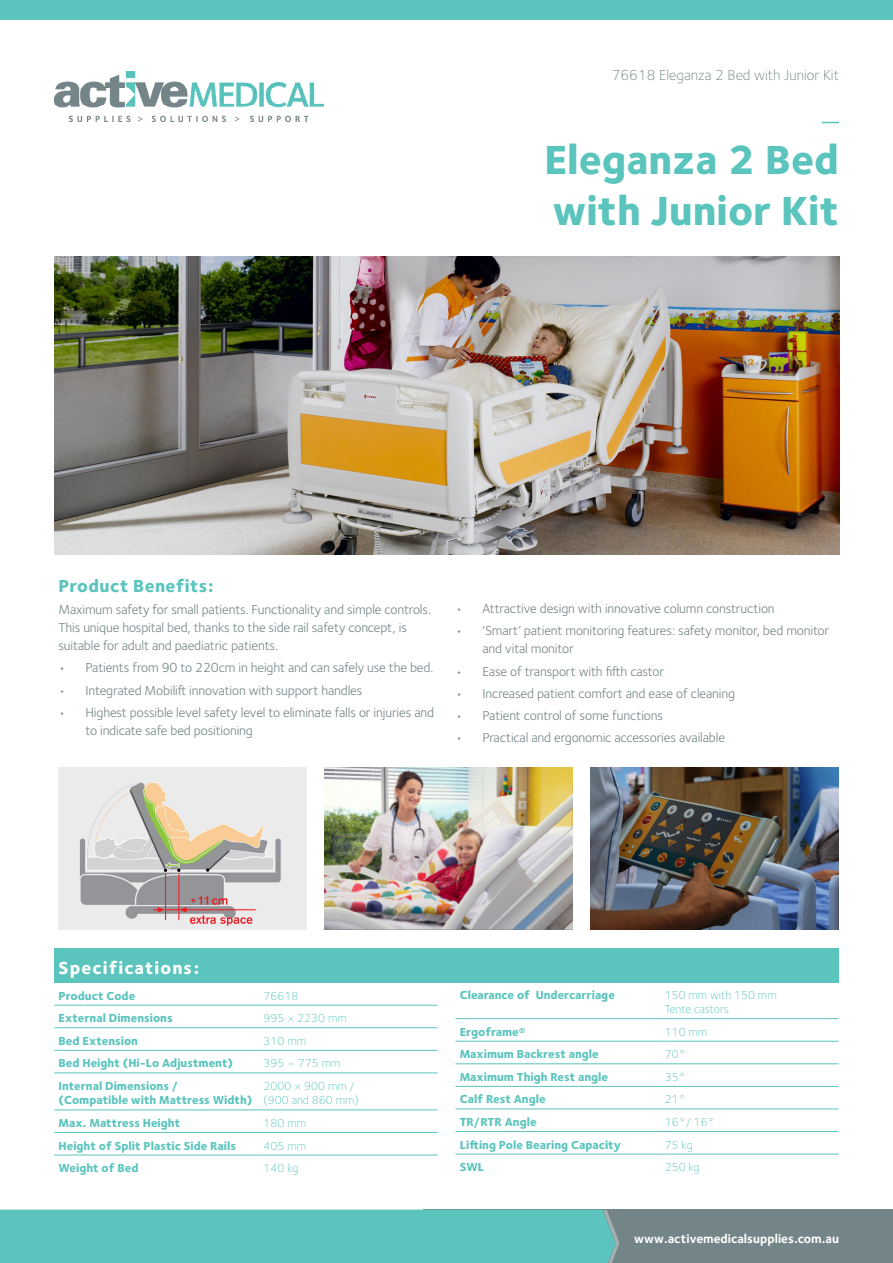
<style>
.page{position:relative;width:893px;height:1263px;background:#fff}
.page>*{position:absolute;margin:0;border:0;box-sizing:border-box;transform-origin:0 0}
.Product_Title{font:800 42px/50.4px "Foundry Sterling";color:#5ac4bd}
.Product_Name{font:800 18px "Foundry Sterling";letter-spacing:.02em;color:#5ac4bd}
.t1{font:800 18px "Foundry Sterling";letter-spacing:.06em;color:#fff}
.Product_Code{font:300 15px "Foundry Sterling";color:#748588}
.t2{font:13.5px/18px "Foundry Sterling";letter-spacing:-.01em;color:#748588}
.t3{font:700 12.75px "Foundry Sterling";color:#fff}
.Specs{font:800 12px/14.4px "Foundry Sterling";color:#5ac4bd}
.Specs-2{font:300 12px/14.4px "Foundry Sterling";color:#5ac4bd}
.Product_Name-2{font:300 12px "Foundry Sterling";color:#5ac4bd}
.Product_Name-3{font:800 12px "Foundry Sterling";color:#5ac4bd}
</style>
<div class="page">
<div style="left:424px;top:1209px;width:469px;height:54px;background:#748588"></div>
<div style="left:0;top:1209px;width:619px;height:54px;background:#5ac4bd"></div>
<img style="left:54px;top:72px;width:269px;height:50px">
<div style="left:0;top:0;width:893px;height:20px;background:#5ac4bd"></div>
<div style="left:54px;top:948px;width:383px;height:34px;background:#5ac4bd"></div>
<hr style="left:54px;top:1005px;width:210px;height:1px;background:#5ac4bd">
<hr style="left:264px;top:1005px;width:173px;height:1px;background:#5ac4bd">
<hr style="left:54px;top:1027px;width:210px;height:1px;background:#5ac4bd">
<hr style="left:264px;top:1027px;width:173px;height:1px;background:#5ac4bd">
<hr style="left:54px;top:1050px;width:210px;height:1px;background:#5ac4bd">
<hr style="left:264px;top:1050px;width:173px;height:1px;background:#5ac4bd">
<hr style="left:54px;top:1073px;width:210px;height:1px;background:#5ac4bd">
<hr style="left:264px;top:1073px;width:173px;height:1px;background:#5ac4bd">
<hr style="left:54px;top:1109px;width:210px;height:1px;background:#5ac4bd">
<hr style="left:264px;top:1109px;width:173px;height:1px;background:#5ac4bd">
<hr style="left:54px;top:1132px;width:210px;height:1px;background:#5ac4bd">
<hr style="left:264px;top:1132px;width:173px;height:1px;background:#5ac4bd">
<hr style="left:54px;top:1155px;width:210px;height:1px;background:#5ac4bd">
<hr style="left:264px;top:1155px;width:173px;height:1px;background:#5ac4bd">
<div style="left:58px;top:767px;width:249px;height:163px;background:#ebebeb"></div>
<img style="left:80px;top:782px;width:201px;height:144px">
<img style="left:325px;top:767px;width:248px;height:163px">
<img style="left:591px;top:767px;width:248px;height:163px">
<img style="left:54px;top:256px;width:785px;height:298px">
<hr style="left:455px;top:1018px;width:210px;height:1px;background:#5ac4bd">
<hr style="left:665px;top:1018px;width:174px;height:1px;background:#5ac4bd">
<hr style="left:455px;top:1041px;width:210px;height:1px;background:#5ac4bd">
<hr style="left:665px;top:1041px;width:174px;height:1px;background:#5ac4bd">
<hr style="left:455px;top:1063px;width:210px;height:1px;background:#5ac4bd">
<hr style="left:665px;top:1063px;width:174px;height:1px;background:#5ac4bd">
<hr style="left:455px;top:1086px;width:210px;height:1px;background:#5ac4bd">
<hr style="left:665px;top:1086px;width:174px;height:1px;background:#5ac4bd">
<hr style="left:455px;top:1109px;width:210px;height:1px;background:#5ac4bd">
<hr style="left:665px;top:1109px;width:174px;height:1px;background:#5ac4bd">
<hr style="left:455px;top:1131px;width:210px;height:1px;background:#5ac4bd">
<hr style="left:665px;top:1131px;width:174px;height:1px;background:#5ac4bd">
<hr style="left:455px;top:1154px;width:210px;height:1px;background:#5ac4bd">
<hr style="left:665px;top:1154px;width:174px;height:1px;background:#5ac4bd">
<svg style="left:822px;top:122px;width:17px;height:1px"></svg>
<div style="left:433px;top:948px;width:406px;height:34px;background:#5ac4bd"></div>
<p class="Product_Code" style="left:612px;top:67px;width:229px">76618 Eleganza 2 Bed with Junior Kit</p>
<p class="Product_Title" style="left:544px;top:137px;width:296px">Eleganza 2 Bed with Junior Kit</p>
<p class="Product_Name" style="left:58px;top:575px;width:157px">Product Benefits:</p>
<p class="t2" style="left:58px;top:601px;width:374px">Maximum safety for small patients. Functionality and simple controls.<br>This unique hospital bed, thanks to the side rail safety concept, is suitable for adult and paediatric patients.</p>
<p class="t2" style="left:58px;top:659px;width:376px">• Patients from 90 to 220cm in height and can safely use the bed.</p>
<p class="t2" style="left:58px;top:681px;width:305px">• Integrated Mobilift innovation with support handles</p>
<p class="t2" style="left:85px;top:703px;width:350px;text-indent:-27px">• Highest possible level safety level to eliminate falls or injuries and to indicate safe bed positioning</p>
<p class="t2" style="left:455px;top:600px;width:321px">• Attractive design with innovative column construction</p>
<p class="t2" style="left:482px;top:622px;width:348px;text-indent:-27px">• ‘Smart’ patient monitoring features: safety monitor, bed monitor and vital monitor</p>
<p class="t2" style="left:455px;top:662px;width:210px">• Ease of transport with fifth castor</p>
<p class="t2" style="left:455px;top:684px;width:281px">• Increased patient comfort and ease of cleaning</p>
<p class="t2" style="left:455px;top:707px;width:209px">• Patient control of some functions</p>
<p class="t2" style="left:455px;top:729px;width:271px">• Practical and ergonomic accessories available</p>
<p class="t1" style="left:59px;top:957px;width:142px">Specifications:</p>
<p class="Product_Name-3" style="left:59px;top:988px;width:78px">Product Code</p>
<p class="Product_Name-2" style="left:264px;top:989px;width:36px">76618</p>
<p class="Specs" style="left:59px;top:1011px;width:116px">External Dimensions</p>
<p class="Product_Name-2" style="left:264px;top:1011px;width:85px">995 × 2230 mm</p>
<p class="Specs" style="left:59px;top:1034px;width:81px">Bed Extension</p>
<p class="Specs-2" style="left:264px;top:1033px;width:44px">310 mm</p>
<p class="Specs" style="left:59px;top:1057px;width:176px">Bed Height (Hi-Lo Adjustment)</p>
<p class="Specs-2" style="left:264px;top:1056px;width:78px">395 – 775 mm</p>
<p class="Specs" style="left:59px;top:1079px;width:195px">Internal Dimensions /<br>(Compatible with Mattress Width)</p>
<p class="Specs-2" style="left:264px;top:1079px;width:97px">2000 × 900 mm / (900 and 860 mm)</p>
<p class="Specs" style="left:59px;top:1116px;width:123px">Max. Mattress Height</p>
<p class="Specs-2" style="left:264px;top:1116px;width:44px">180 mm</p>
<p class="Specs" style="left:59px;top:1139px;width:179px">Height of Split Plastic Side Rails</p>
<p class="Specs-2" style="left:264px;top:1138px;width:44px">405 mm</p>
<p class="Specs" style="left:59px;top:1161px;width:81px">Weight of Bed</p>
<p class="Specs-2" style="left:264px;top:1161px;width:36px">140 kg</p>
<p class="Specs" style="left:460px;top:988px;width:157px">Clearance of Undercarriage</p>
<p class="Specs-2" style="left:665px;top:987px;width:113px">150 mm with 150 mm</p>
<p class="Specs-2" style="left:665px;top:1002px;width:66px">Tente castors</p>
<p class="Specs" style="left:460px;top:1025px;width:67px">Ergoframe®</p>
<p class="Specs-2" style="left:665px;top:1024px;width:44px">110 mm</p>
<p class="Specs" style="left:460px;top:1047px;width:141px">Maximum Backrest angle</p>
<p class="Specs-2" style="left:665px;top:1047px;width:23px">70°</p>
<p class="Specs" style="left:460px;top:1070px;width:150px">Maximum Thigh Rest angle</p>
<p class="Specs-2" style="left:665px;top:1069px;width:23px">35°</p>
<p class="Specs" style="left:460px;top:1093px;width:87px">Calf Rest Angle</p>
<p class="Specs-2" style="left:665px;top:1092px;width:23px">21°</p>
<p class="Specs" style="left:460px;top:1115px;width:78px">TR/RTR Angle</p>
<p class="Specs-2" style="left:665px;top:1115px;width:51px">16°/ 16°</p>
<p class="Specs" style="left:460px;top:1138px;width:163px">Lifting Pole Bearing Capacity</p>
<p class="Specs-2" style="left:665px;top:1137px;width:29px">75 kg</p>
<p class="Specs" style="left:460px;top:1160px;width:26px">SWL</p>
<p class="Specs-2" style="left:665px;top:1160px;width:36px">250 kg</p>
<p class="t3" style="left:634px;top:1231px;width:206px">www.activemedicalsupplies.com.au</p>
</div>
